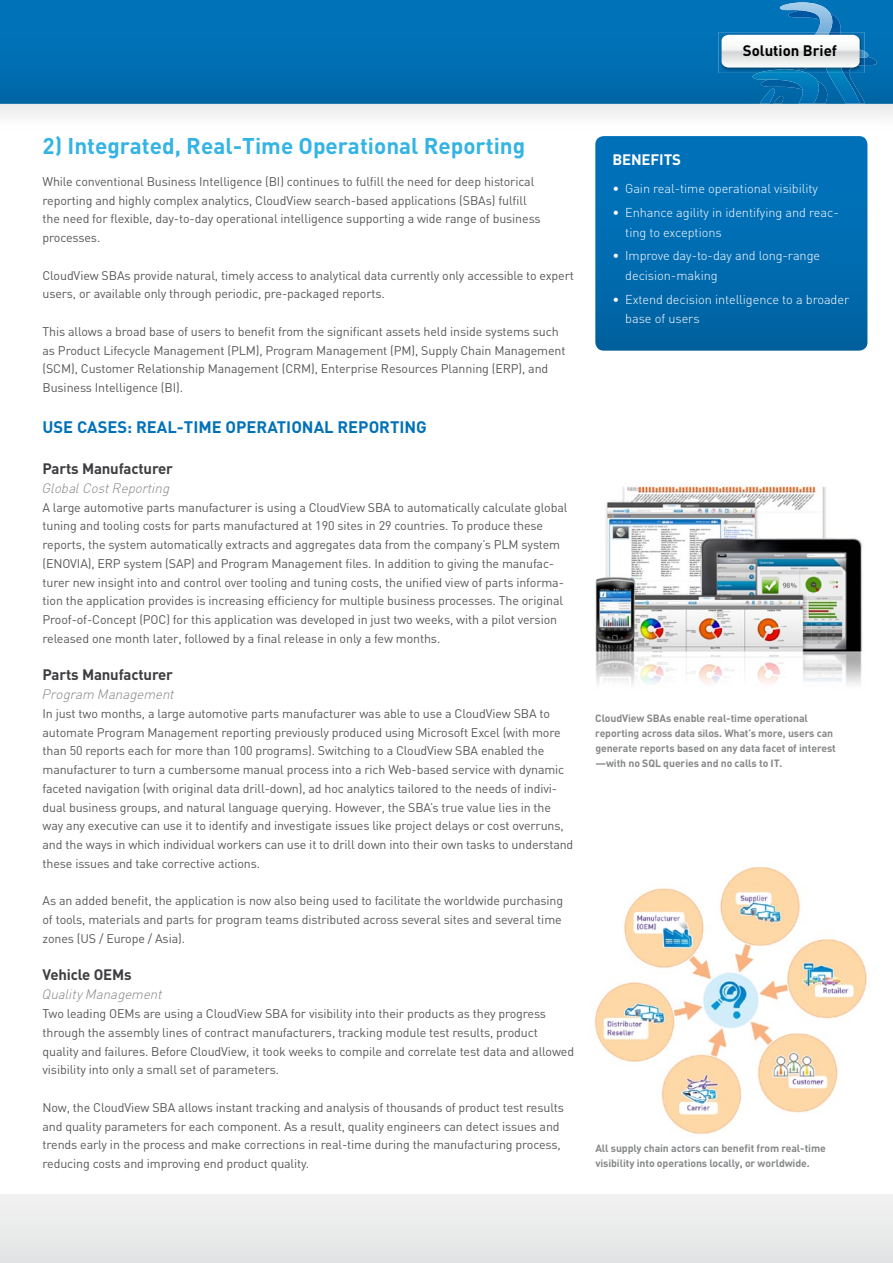
<style>
.page{position:relative;width:893px;height:1263px;background:#fff}
.page>*{position:absolute;margin:0;border:0;box-sizing:border-box;transform-origin:0 0}
.t1{font:700 22.5px "DIN";color:#34b4e4}
.t2{font:700 16.5px "DIN";color:#0071b9}
.t3{font:700 15px "DIN";letter-spacing:-.01em;color:#3e3d40}
.t4{font:700 15px "DIN";color:#000}
.t5{font:700 15px "DIN";color:#fff}
.t6{font:italic 13.5px "DIN Light";letter-spacing:-.01em;color:#87888a}
.t7{font:300 12.75px/19.5px "DIN";letter-spacing:-.005em;color:#fff}
.t8{font:12.45px/18.8px "DIN";letter-spacing:-.01em;color:#58585a}
.t9{font:700 10.5px/15px "DIN";letter-spacing:-.01em;color:#87888a}
</style>
<div class="page">
<div style="left:0;top:1195px;width:893px;height:68px;background:#ebebec"></div>
<svg style="left:0;top:0;width:893px;height:104px;background:#006eb1"></svg>
<svg style="left:721px;top:2px;width:157px;height:101px"></svg>
<img style="left:594px;top:867px;width:273px;height:268px">
<svg style="left:595px;top:136px;width:272px;height:215px;background:#016cb0"></svg>
<img style="left:595px;top:485px;width:268px;height:200px">
<p class="t4" style="left:743px;top:40px;width:96px">Solution Brief</p>
<h1 class="t1" style="left:43px;top:131px;width:484px">2) I ntegrated, Real-Time Operational Reporting</h1>
<p class="t8" style="left:43px;top:172px;width:500px">While conventional Business Intelligence (BI) continues to fulfill the need for deep historical reporting and highly complex analytics, CloudView search-based applications (SBAs) fulfill the need for flexible, day-to-day operational intelligence supporting a wide range of business processes.</p>
<p class="t8" style="left:43px;top:266px;width:533px">CloudView SBAs provide natural, timely access to analytical data currently only accessible to expert users, or available only through periodic, pre-packaged reports.</p>
<p class="t8" style="left:43px;top:322px;width:524px">This allows a broad base of users to benefit from the significant assets held inside systems such as Product Lifecycle Management (PLM), Program Management (PM), Supply Chain Management (SCM), Customer Relationship Management (CRM), Enterprise Resources Planning (ERP), and Business Intelligence (BI).</p>
<h2 class="t2" style="left:43px;top:416px;width:386px">Use Cases: Real-Tim e Operational Reporting</h2>
<p class="t3" style="left:43px;top:459px;width:132px">Parts Manufacturer</p>
<p class="t6" style="left:43px;top:480px;width:129px">Global Cost Reporting</p>
<p class="t8" style="left:43px;top:498px;width:526px">A large automotive parts manufacturer is using a CloudView SBA to automatically calculate global tuning and tooling costs for parts manufactured at 190 sites in 29 countries. To produce these reports, the system automatically extracts and aggregates data from the company’s PLM system (ENOVIA), ERP system (SAP) and Program Management files. In addition to giving the manufac&shy;turer new insight into and control over tooling and tuning costs, the unified view of parts informa&shy;tion the application provides is increasing efficiency for multiple business processes. The original Proof-of-Concept (POC) for this application was developed in just two weeks, with a pilot version released one month later, followed by a final release in only a few months.</p>
<p class="t3" style="left:43px;top:665px;width:132px">Parts Manufacturer</p>
<p class="t6" style="left:43px;top:686px;width:133px">Program Management</p>
<p class="t8" style="left:43px;top:704px;width:532px">In just two months, a large automotive parts manufacturer was able to use a CloudView SBA to automate Program Management reporting previously produced using Microsoft Excel (with more than 50 reports each for more than 100 programs). Switching to a CloudView SBA enabled the manufacturer to turn a cumbersome manual process into a rich Web-based service with dynamic faceted navigation (with original data drill-down), ad hoc analytics tailored to the needs of indivi&shy;dual business groups, and natural language querying. However, the SBA’s true value lies in the way any executive can use it to identify and investigate issues like project delays or cost overruns, and the ways in which individual workers can use it to drill down into their own tasks to understand these issues and take corrective actions.</p>
<p class="t8" style="left:43px;top:891px;width:522px;text-align:justify">As an added benefit, the application is now also being used to facilitate the worldwide purchasing of tools, materials and parts for program teams distributed across several sites and several time zones (US / Europe / Asia).</p>
<p class="t3" style="left:43px;top:965px;width:91px">Vehicle OEMs</p>
<p class="t6" style="left:43px;top:986px;width:121px">Quality Management</p>
<p class="t8" style="left:43px;top:1004px;width:533px">Two leading OEMs are using a CloudView SBA for visibility into their products as they progress through the assembly lines of contract manufacturers, tracking module test results, product quality and failures. Before CloudView, it took weeks to compile and correlate test data and allowed visibility into only a small set of parameters.</p>
<p class="t8" style="left:43px;top:1098px;width:523px">Now, the CloudView SBA allows instant tracking and analysis of thousands of product test results and quality parameters for each component. As a result, quality engineers can detect issues and trends early in the process and make corrections in real-time during the manufacturing process, reducing costs and improving end product quality.</p>
<p class="t5" style="left:612px;top:150px;width:20px">BENE</p>
<p class="t5" style="left:651px;top:150px;width:32px">FITS</p>
<p class="t7" style="left:612px;top:179px;width:207px">• Gain real-time operational visibility</p>
<p class="t7" style="left:625px;top:203px;width:215px;text-indent:-13px">• Enhance agility in identifying and reac&shy;ting to exceptions</p>
<p class="t7" style="left:625px;top:246px;width:196px;text-indent:-13px">• Improve day-to-day and long-range decision-making</p>
<p class="t7" style="left:625px;top:289px;width:225px;text-indent:-13px">• Extend decision intelligence to a broader base of users</p>
<p class="t9" style="left:595px;top:710px;width:242px">CloudView SBAs enable real-time operational reporting across data silos. What’s more, users can generate reports based on any data facet of interest —with no SQL queries and no calls to IT.</p>
<p class="t9" style="left:595px;top:1140px;width:232px">All supply chain actors can benefit from real-time visibility into operations locally, or worldwide.</p>
</div>
